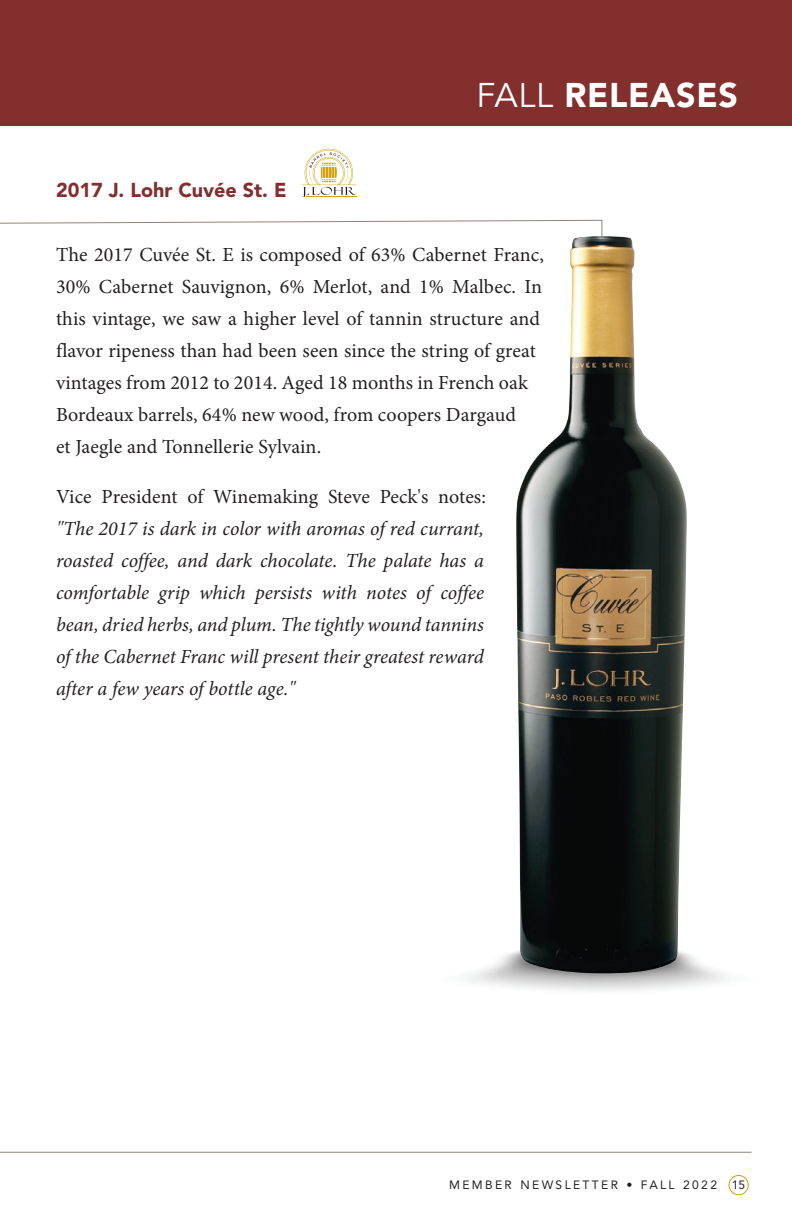
<style>
.page{position:relative;width:792px;height:1224px;background:#fff}
.page>*{position:absolute;margin:0;border:0;box-sizing:border-box;transform-origin:0 0}
.t1{font:900 34px "Avenir LT Std";letter-spacing:.02em;color:#fff}
.t2{font:20px/32px "Minion Pro";letter-spacing:.005em;color:#231f20}
.t3{font:italic 20px/32px "Minion Pro";letter-spacing:-.005em;color:#231f20;text-align:justify}
.t4{font:900 20px "Avenir LT Std";color:#822f2e}
.t5{font:12px "Avenir LT Std";letter-spacing:.2em;color:#231f20}
.s1{font-weight:400}
</style>
<div class="page">
<div style="left:0;top:0;width:792px;height:126px;background:#822f2e"></div>
<hr style="left:0;top:1152px;width:752px;height:1px;background:#93817a">
<div style="left:729px;top:1175px;width:20px;height:20px;border:1px solid #d4a00c;border-radius:50%"></div>
<svg style="left:0;top:220px;width:602px;height:16px"></svg>
<hr style="left:306px;top:197px;width:50px;height:1px;background:#d4a00c">
<svg style="left:302px;top:149px;width:54px;height:48px"></svg>
<div style="left:274px;top:197px;width:48px;height:12px;background:#fff"></div>
<img style="left:516px;top:236px;width:171px;height:738px">
<p class="t4" style="left:56px;top:178px;width:232px">2017 J. Lohr Cuvée St. E</p>
<h1 class="t1" style="left:477px;top:74px;width:263px"><span class="s1">FALL</span> RELEASES</h1>
<p class="t2" style="left:56px;top:239px;width:490px">The 2017 Cuvée St. E is composed of 63% Cabernet Franc, 30% Cabernet Sauvignon, 6% Merlot, and 1% Malbec. In this vintage, we saw a higher level of tannin structure and flavor ripeness than had been seen since the string of great vintages from 2012 to 2014. Aged 18 months in French oak Bordeaux barrels, 64% new wood, from coopers Dargaud<br>et Jaegle and Tonnellerie Sylvain.</p>
<p class="t2" style="left:56px;top:481px;width:431px">Vice President of Winemaking Steve Peck's notes:</p>
<p class="t3" style="left:56px;top:513px;width:430px">"The 2017 is dark in color with aromas of red currant, roasted coffee, and dark chocolate. The palate has a comfortable grip which persists with notes of coffee bean, dried herbs, and plum. The tightly wound tannins of the Cabernet Franc will present their greatest reward after a few years of bottle age."</p>
<p class="t5" style="left:449px;top:1178px;width:298px">MEMBER NEWSLETTER • FALL 2022 15</p>
</div>
